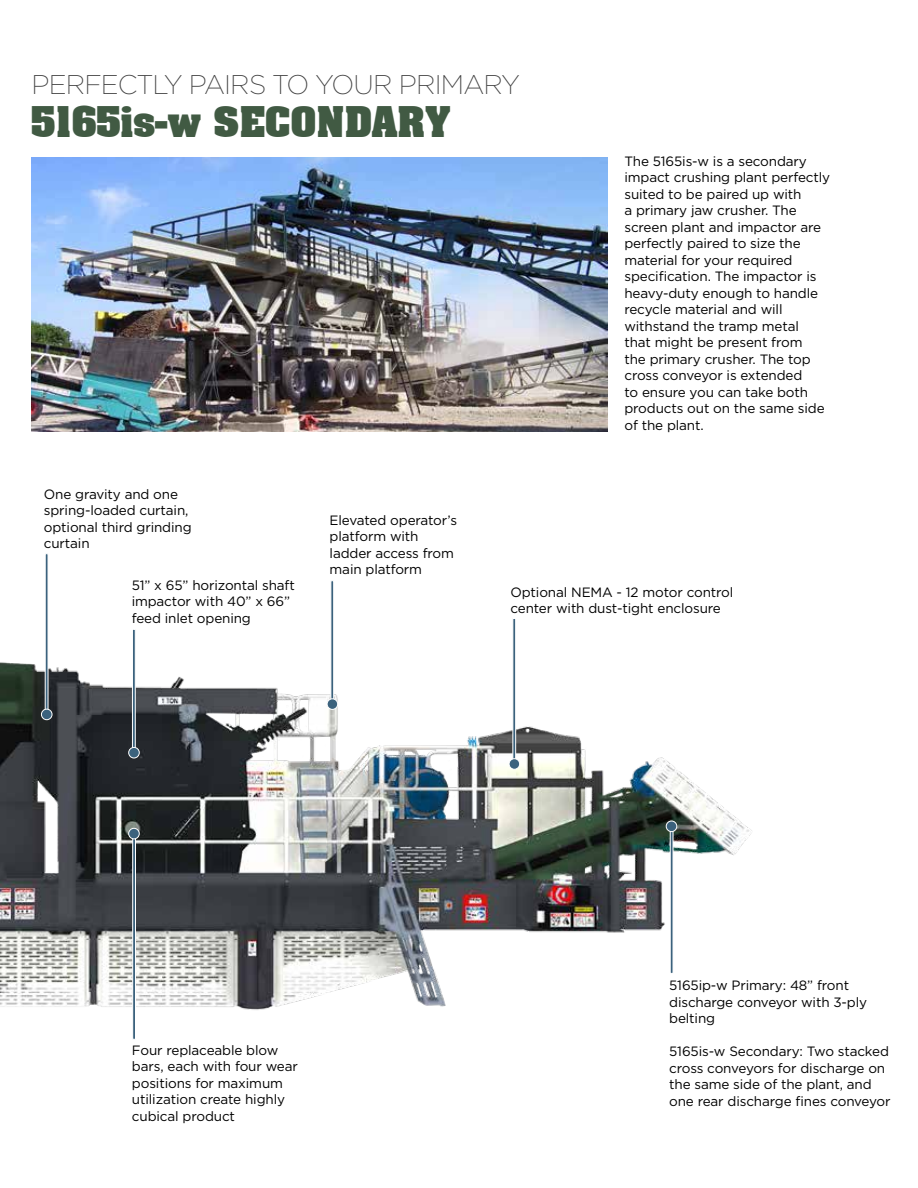
<style>
.page{position:relative;width:918px;height:1188px;background:#fff}
.page>*{position:absolute;margin:0;border:0;box-sizing:border-box;transform-origin:0 0}
.t1{font:700 36px "Aardvark";letter-spacing:.01em;color:#415a43}
.t2{font:200 27px "Gotham";letter-spacing:-.03em;color:#3e3e3e}
.t3{font:13.5px/16.5px "Gotham";letter-spacing:-.01em;color:#000}
</style>
<div class="page">
<img style="left:0;top:619px;width:752px;height:421px">
<img style="left:32px;top:157px;width:576px;height:275px">
<div style="left:45px;top:553px;width:3px;height:160px;background:#3b627d;border:1px solid #fff"></div>
<div style="left:41px;top:709px;width:11px;height:11px;background:#3b627d;border-radius:50%"></div>
<div style="left:41px;top:709px;width:11px;height:11px;border:1px solid #fff;border-radius:50%"></div>
<svg style="left:132px;top:629px;width:4px;height:118px"></svg>
<div style="left:129px;top:747px;width:10px;height:11px;background:#3b627d;border-radius:50%"></div>
<div style="left:128px;top:747px;width:11px;height:11px;border:1px solid #fff;border-radius:50%"></div>
<div style="left:331px;top:580px;width:3px;height:123px;background:#3b627d;border:1px solid #fff"></div>
<div style="left:327px;top:699px;width:11px;height:10px;background:#3b627d;border-radius:50%"></div>
<div style="left:327px;top:699px;width:11px;height:11px;border:1px solid #fff;border-radius:50%"></div>
<div style="left:513px;top:618px;width:3px;height:145px;background:#3b627d;border:1px solid #fff"></div>
<div style="left:509px;top:759px;width:11px;height:10px;background:#3b627d;border-radius:50%"></div>
<div style="left:509px;top:758px;width:11px;height:12px;border:1px solid #fff;border-radius:50%"></div>
<div style="left:670px;top:827px;width:3px;height:147px;background:#3b627d;border:1px solid #fff"></div>
<div style="left:666px;top:821px;width:11px;height:11px;background:#3b627d;border-radius:50%"></div>
<div style="left:666px;top:821px;width:11px;height:11px;border:1px solid #fff;border-radius:50%"></div>
<svg style="left:132px;top:839px;width:4px;height:200px"></svg>
<div style="left:129px;top:828px;width:10px;height:11px;background:#3b627d;border-radius:50%"></div>
<div style="left:128px;top:828px;width:11px;height:11px;border:1px solid #fff;border-radius:50%"></div>
<h2 class="t2" style="left:32px;top:70px;width:490px">PERFECTLY PAIRS TO YOUR PRIMARY</h2>
<h1 class="t1" style="left:32px;top:91px;width:420px">5165is-w SECONDARY</h1>
<p class="t3" style="left:44px;top:486px;width:149px">One gravity and one spring-loaded curtain, optional third grinding curtain</p>
<p class="t3" style="left:330px;top:511px;width:129px">Elevated operator’s platform with ladder access from main platform</p>
<p class="t3" style="left:624px;top:152px;width:207px">The 5165is-w is a secondary impact crushing plant perfectly suited to be paired up with<br>a primary jaw crusher. The screen plant and impactor are perfectly paired to size the material for your required specification. The impactor is heavy-duty enough to handle recycle material and will withstand the tramp metal<br>that might be present from<br>the primary crusher. The top cross conveyor is extended<br>to ensure you can take both products out on the same side of the plant.</p>
<p class="t3" style="left:132px;top:577px;width:165px">51” x 65” horizontal shaft impactor with 40” x 66” feed inlet opening</p>
<p class="t3" style="left:132px;top:1041px;width:167px">Four replaceable blow bars, each with four wear positions for maximum utilization create highly cubical product</p>
<p class="t3" style="left:510px;top:583px;width:224px">Optional NEMA - 12 motor control center with dust-tight enclosure</p>
<p class="t3" style="left:669px;top:977px;width:200px">5165ip-w Primary: 48” front discharge conveyor with 3-ply belting</p>
<p class="t3" style="left:669px;top:1043px;width:223px">5165is-w Secondary: Two stacked cross conveyors for discharge on the same side of the plant, and one rear discharge fines conveyor</p>
</div>
